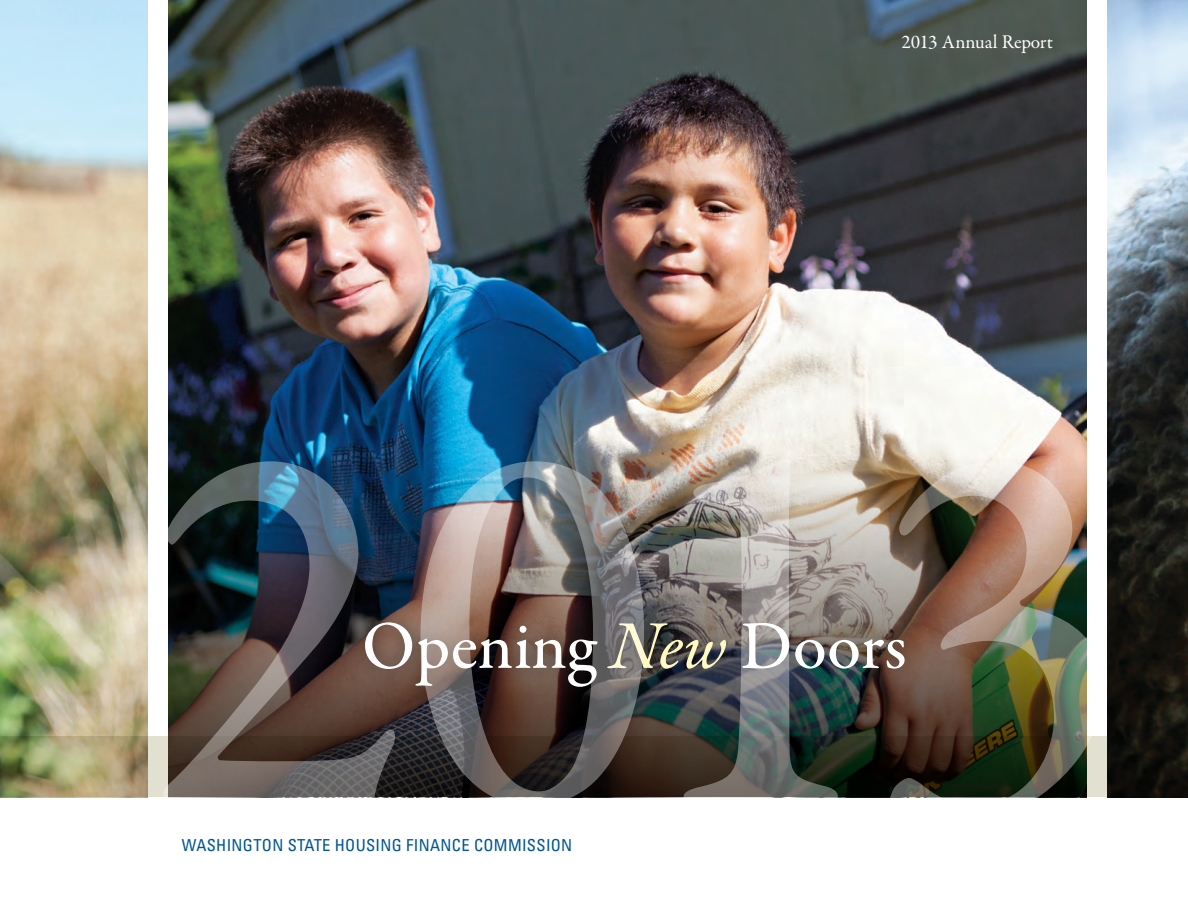
<style>
.page{position:relative;width:1188px;height:918px;background:#fff}
.page>*{position:absolute;margin:0;border:0;box-sizing:border-box;transform-origin:0 0}
.t1{font:500 69px "Garamond Premr Pro";color:#fff}
.t2{font:19.5px "Garamond Premr Pro";letter-spacing:-.005em;color:#fff}
.t3{font:condensed 16.5px "Univers LT Std";letter-spacing:.02em;color:#005594}
.s1{font-family:"Garamond Premr Pro Med It";font-weight:400;color:#fffac1}
</style>
<div class="page">
<svg style="left:162px;top:736px;width:941px;height:62px;background:#bec2b5"></svg>
<img style="left:168px;top:0;width:919px;height:797px">
<img style="left:0;top:0;width:148px;height:797px">
<svg style="left:1107px;top:0;width:81px;height:797px;background:#545c5f"></svg>
<p class="t2" style="left:901px;top:30px;width:153px">2013 Annual Report</p>
<h1 class="t1" style="left:362px;top:605px;width:547px">Opening <span class="s1">New</span> Doors</h1>
<p class="t3" style="left:182px;top:835px;width:392px">WASHINGTON STATE HOUSING FINANCE COMMISSION</p>
</div>
